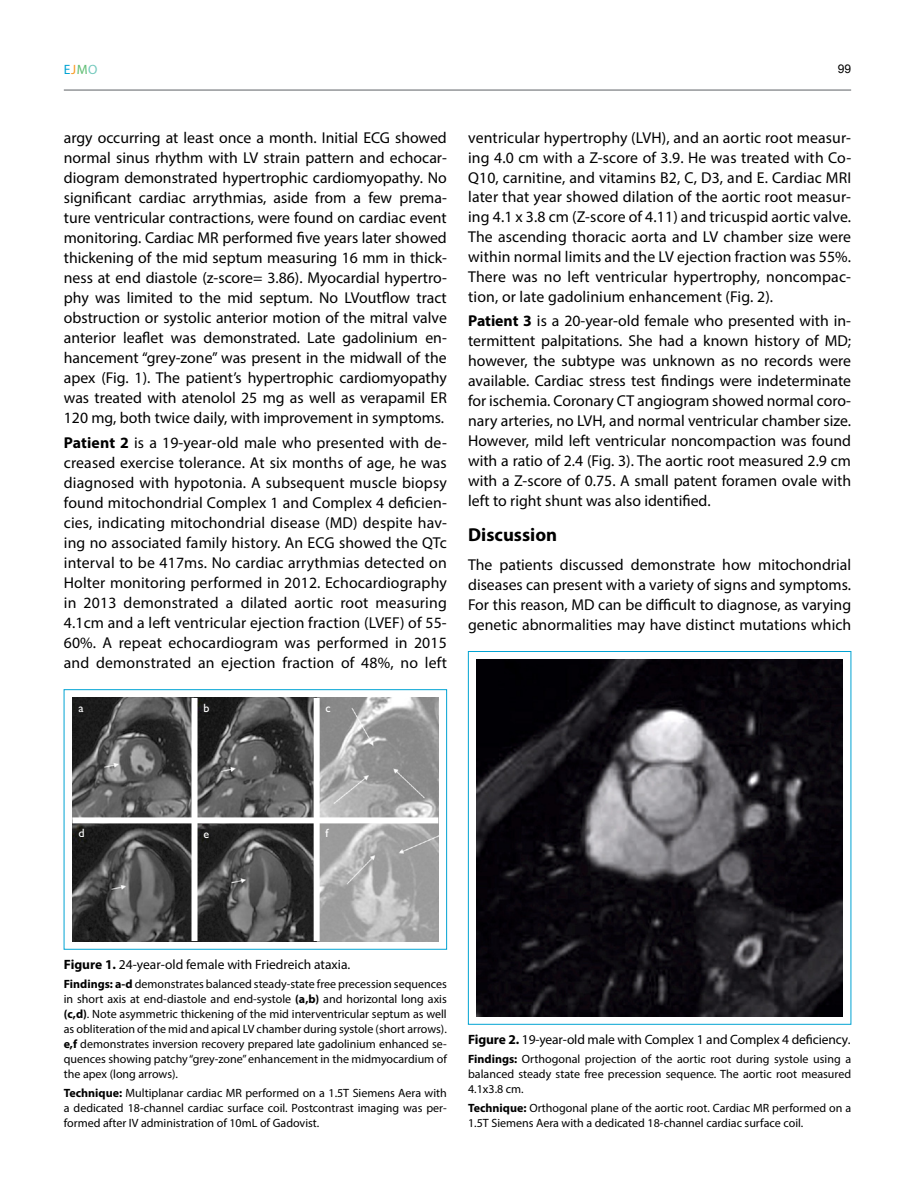
<style>
.page{position:relative;width:915px;height:1191px;background:#fff}
.page>*{position:absolute;margin:0;border:0;box-sizing:border-box;transform-origin:0 0}
.t1{font:700 18.75px "Myriad Pro";color:#000}
.t2{font:15.75px/20.1px "Myriad Pro";color:#000;text-align:justify}
.t3{font:13.5px "Myriad Pro";letter-spacing:-.01em;color:#000}
.t4{font:13.5px "Myriad Pro";color:#00a3d3}
.t5{font:12px/15px "Myriad Pro";color:#000;text-align:justify}
.t6{font:500 12px "Gill Sans MT Pro";color:#fff}
.t7{font:12px "Arial";color:#000}
.s1{color:#f8991f}
.s2{color:#5ebd72}
.s3{color:#73c9bd}
.s4{font-weight:700}
</style>
<div class="page">
<hr style="left:64px;top:89px;width:786px;height:2px;background:#939598">
<img style="left:72px;top:698px;width:366px;height:243px">
<div style="left:191px;top:698px;width:6px;height:243px;background:#fff"></div>
<div style="left:313px;top:698px;width:6px;height:243px;background:#fff"></div>
<div style="left:72px;top:817px;width:366px;height:6px;background:#fff"></div>
<div style="left:468px;top:651px;width:382px;height:373px;border:1px solid #00a3d3"></div>
<img style="left:476px;top:660px;width:366px;height:356px">
<p class="t4" style="left:64px;top:61px;width:35px">E<span class="s1">J</span><span class="s2">M</span><span class="s3">O</span></p>
<p class="t7" style="left:837px;top:60px;width:15px">99</p>
<p class="t2" style="left:64px;top:127px;width:384px">argy occurring at least once a month. Initial ECG showed normal sinus rhythm with LV strain pattern and echocar&shy;diogram demonstrated hypertrophic cardiomyopathy. No significant cardiac arrythmias, aside from a few prema&shy;ture ventricular contractions, were found on cardiac event monitoring. Cardiac MR performed five years later showed thickening of the mid septum measuring 16 mm in thick&shy;ness at end diastole (z-score= 3.86). Myocardial hypertro&shy;phy was limited to the mid septum. No LVoutflow tract obstruction or systolic anterior motion of the mitral valve anterior leaflet was demonstrated. Late gadolinium en&shy;hancement “grey-zone” was present in the midwall of the apex (Fig. 1). The patient’s hypertrophic cardiomyopathy was treated with atenolol 25 mg as well as verapamil ER 120 mg, both twice daily, with improvement in symptoms.</p>
<p class="t2" style="left:64px;top:432px;width:384px"><span class="s4">Patient 2</span> is a 19-year-old male who presented with de&shy;creased exercise tolerance. At six months of age, he was diagnosed with hypotonia. A subsequent muscle biopsy found mitochondrial Complex 1 and Complex 4 deficien&shy;cies, indicating mitochondrial disease (MD) despite hav&shy;ing no associated family history. An ECG showed the QTc interval to be 417ms. No cardiac arrythmias detected on Holter monitoring performed in 2012. Echocardiography in 2013 demonstrated a dilated aortic root measuring 4.1cm and a left ventricular ejection fraction (LVEF) of 55- 60%. A repeat echocardiogram was performed in 2015 and demonstrated an ejection fraction of 48%, no left</p>
<p class="t6" style="left:78px;top:701px;width:7px">a</p>
<p class="t6" style="left:203px;top:701px;width:7px">b</p>
<p class="t6" style="left:325px;top:701px;width:7px">c</p>
<p class="t2" style="left:468px;top:127px;width:384px">ventricular hypertrophy (LVH), and an aortic root measur&shy;ing 4.0 cm with a Z-score of 3.9. He was treated with Co-Q10, carnitine, and vitamins B2, C, D3, and E. Cardiac MRI later that year showed dilation of the aortic root measur&shy;ing 4.1 x 3.8 cm (Z-score of 4.11) and tricuspid aortic valve.<br>The ascending thoracic aorta and LV chamber size were within normal limits and the LV ejection fraction was 55%.<br>There was no left ventricular hypertrophy, noncompac&shy;tion, or late gadolinium enhancement (Fig. 2).</p>
<p class="t2" style="left:468px;top:311px;width:384px"><span class="s4">Patient 3</span> is a 20-year-old female who presented with in&shy;termittent palpitations. She had a known history of MD; however, the subtype was unknown as no records were available. Cardiac stress test findings were indeterminate for ischemia. Coronary CT angiogram showed normal coro&shy;nary arteries, no LVH, and normal ventricular chamber size.<br>However, mild left ventricular noncompaction was found with a ratio of 2.4 (Fig. 3). The aortic root measured 2.9 cm with a Z-score of 0.75. A small patent foramen ovale with left to right shunt was also identified.</p>
<p class="t1" style="left:468px;top:523px;width:91px">Discussion</p>
<p class="t2" style="left:468px;top:554px;width:384px">The patients discussed demonstrate how mitochondrial diseases can present with a variety of signs and symptoms.<br>For this reason, MD can be difficult to diagnose, as varying genetic abnormalities may have distinct mutations which</p>
<p class="t6" style="left:78px;top:826px;width:8px">d</p>
<p class="t6" style="left:203px;top:826px;width:7px">e</p>
<p class="t6" style="left:325px;top:826px;width:5px">f</p>
<p class="t3" style="left:64px;top:955px;width:288px"><span class="s4">Figure 1.</span> 24-year-old female with Friedreich ataxia.</p>
<p class="t5" style="left:64px;top:976px;width:384px"><span class="s4">Findings: a-d</span> demonstrates balanced steady-state free precession sequences in short axis at end-diastole and end-systole <span class="s4">(a,b)</span> and horizontal long axis <span class="s4">(c,d)</span>. Note asymmetric thickening of the mid interventricular septum as well as obliteration of the mid and apical LV chamber during systole (short arrows). <span class="s4">e,f</span> demonstrates inversion recovery prepared late gadolinium enhanced se&shy;quences showing patchy “grey-zone” enhancement in the midmyocardium of the apex (long arrows).</p>
<p class="t5" style="left:64px;top:1085px;width:384px"><span class="s4">Technique:</span> Multiplanar cardiac MR performed on a 1.5T Siemens Aera with a dedicated 18-channel cardiac surface coil. Postcontrast imaging was per&shy;formed after IV administration of 10mL of Gadovist.</p>
<p class="t3" style="left:468px;top:1030px;width:383px"><span class="s4">Figure 2.</span> 19-year-old male with Complex 1 and Complex 4 deficiency.</p>
<p class="t5" style="left:468px;top:1051px;width:384px"><span class="s4">Findings:</span> Orthogonal projection of the aortic root during systole using a balanced steady state free precession sequence. The aortic root measured 4.1x3.8 cm.</p>
<p class="t5" style="left:468px;top:1100px;width:384px"><span class="s4">Technique:</span> Orthogonal plane of the aortic root. Cardiac MR performed on a<br>1.5T Siemens Aera with a dedicated 18-channel cardiac surface coil.</p>
</div>
